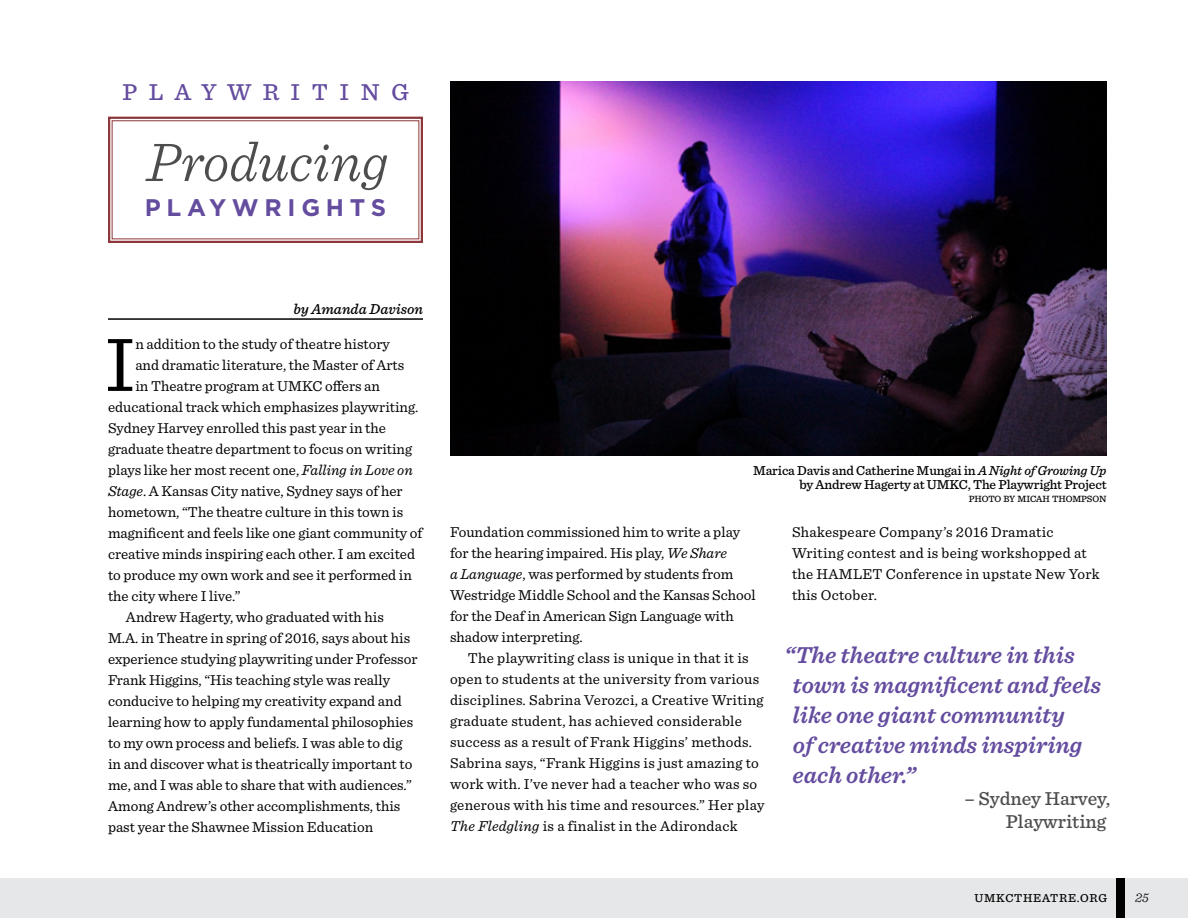
<style>
.page{position:relative;width:1188px;height:918px;background:#fff}
.page>*{position:absolute;margin:0;border:0;box-sizing:border-box;transform-origin:0 0}
.t1{font:79.35px "Sentinel";color:#000}
.t2{font:italic 300 57.15px "Sentinel";color:#4d4d4f}
.t3{font:italic 600 24px/30px "Sentinel";color:#644c9f}
.t4{font:500 24px "Sentinel";letter-spacing:.48em;color:#644c9f}
.t5{font:700 24px "Gotham";letter-spacing:.24em;color:#644c9f}
.t6{font:500 19.5px/22.5px "Sentinel";color:#4d4d4f;text-align:right}
.t7{font:15px/21px "Sentinel";color:#000}
.t8{font:15px/21px "Sentinel";letter-spacing:.02em;color:#000}
.t9{font:italic 500 15px "Sentinel";color:#000}
.t10{font:500 13.5px/13.5px "Sentinel";letter-spacing:-.01em;color:#000;text-align:right}
.t11{font:italic 300 13.5px "Sentinel";color:#000}
.t12{font:500 12px "Sentinel";letter-spacing:.06em;color:#000}
.t13{font:500 9.45px "Sentinel";letter-spacing:-.015em;color:#000}
.s1{font-style:italic}
</style>
<div class="page">
<div style="left:0;top:878px;width:1188px;height:40px;background:#e6e7e8"></div>
<div style="left:1116px;top:878px;width:9px;height:40px;background:#000"></div>
<hr style="left:108px;top:318px;width:315px;height:2px;background:#000">
<img style="left:450px;top:82px;width:657px;height:374px">
<svg style="left:108px;top:116px;width:315px;height:127px"></svg>
<div style="left:112px;top:120px;width:307px;height:119px;border:1px solid #8d373a"></div>
<h3 class="t4" style="left:122px;top:74px;width:288px">PLAYWRITING</h3>
<h2 class="t2" style="left:146px;top:119px;width:243px">Producing</h2>
<h3 class="t5" style="left:145px;top:193px;width:243px">PLAYWRIGHTS</h3>
<p class="t9" style="left:293px;top:298px;width:131px">by Amanda Davison</p>
<h1 class="t1" style="left:105px;top:305px;width:32px">I</h1>
<p class="t7" style="left:135px;top:332px;width:256px">n addition to the study of theatre history</p>
<p class="t7" style="left:135px;top:353px;width:270px">and dramatic literature, the Master of Arts</p>
<p class="t7" style="left:135px;top:374px;width:246px">in Theatre program at UMKC offers an</p>
<p class="t7" style="left:108px;top:395px;width:312px">educational track which emphasizes playwriting.</p>
<p class="t7" style="left:108px;top:416px;width:279px">Sydney Harvey enrolled this past year in the</p>
<p class="t7" style="left:108px;top:437px;width:306px">graduate theatre department to focus on writing</p>
<p class="t7" style="left:108px;top:458px;width:306px">plays like her most recent one, <span class="s1">Falling in Love on</span></p>
<p class="t7" style="left:108px;top:479px;width:296px"><span class="s1">Stage</span>. A Kansas City native, Sydney says of her</p>
<p class="t7" style="left:108px;top:500px;width:297px">hometown, “The theatre culture in this town is</p>
<p class="t7" style="left:108px;top:521px;width:316px">magnificent and feels like one giant community of</p>
<p class="t7" style="left:108px;top:542px;width:309px">creative minds inspiring each other. I am excited</p>
<p class="t7" style="left:108px;top:563px;width:305px">to produce my own work and see it performed in</p>
<p class="t7" style="left:108px;top:584px;width:134px">the city where I live.”</p>
<p class="t7" style="left:126px;top:605px;width:260px">Andrew Hagerty, who graduated with his</p>
<p class="t7" style="left:108px;top:626px;width:304px">M.A. in Theatre in spring of 2016, says about his</p>
<p class="t7" style="left:108px;top:647px;width:311px">experience studying playwriting under Professor</p>
<p class="t7" style="left:108px;top:668px;width:284px">Frank Higgins, “His teaching style was really</p>
<p class="t7" style="left:108px;top:689px;width:295px">conducive to helping my creativity expand and</p>
<p class="t7" style="left:108px;top:710px;width:307px">learning how to apply fundamental philosophies</p>
<p class="t7" style="left:108px;top:731px;width:296px">to my own process and beliefs. I was able to dig</p>
<p class="t7" style="left:108px;top:752px;width:306px">in and discover what is theatrically important to</p>
<p class="t7" style="left:108px;top:773px;width:306px">me, and I was able to share that with audiences.”</p>
<p class="t7" style="left:108px;top:794px;width:294px">Among Andrew’s other accomplishments, this</p>
<p class="t7" style="left:108px;top:815px;width:267px">past year the Shawnee Mission Education</p>
<p class="t10" style="left:753px;top:463px;width:355px">Marica Davis and Catherine Mungai in <span class="s1">A Night of Growing Up </span>by Andrew Hagerty at UMKC, The Playwright Project</p>
<p class="t13" style="left:969px;top:492px;width:139px">PHOTO BY MICAH THOMPSON</p>
<p class="t7" style="left:450px;top:521px;width:307px">Foundation commissioned him to write a play for the hearing impaired. His play, <span class="s1">We Share<br>a Language</span>, was performed by students from Westridge Middle School and the Kansas School for the Deaf in American Sign Language with shadow interpreting.</p>
<p class="t8" style="left:450px;top:647px;width:316px;text-indent:18px">The playwriting class is unique in that it is open to students at the university from various disciplines. Sabrina Verozci, a Creative Writing graduate student, has achieved considerable success as a result of Frank Higgins’ methods.<br>Sabrina says, “Frank Higgins is just amazing to work with. I’ve never had a teacher who was so generous with his time and resources.” Her play <span class="s1">The Fledgling</span> is a finalist in the Adirondack</p>
<p class="t8" style="left:792px;top:521px;width:309px">Shakespeare Company’s 2016 Dramatic Writing contest and is being workshopped at the HAMLET Conference in upstate New York this October.</p>
<h3 class="t3" style="left:793px;top:638px;width:310px;text-indent:-8px">“The theatre culture in this town is magnificent and feels like one giant community<br>of creative minds inspiring each other.”</h3>
<h3 class="t6" style="left:964px;top:786px;width:147px">– Sydney Harvey,<br>Playwriting</h3>
<p class="t12" style="left:974px;top:889px;width:134px">UMKCTHEATRE.ORG</p>
<p class="t11" style="left:1135px;top:887px;width:15px">25</p>
</div>
